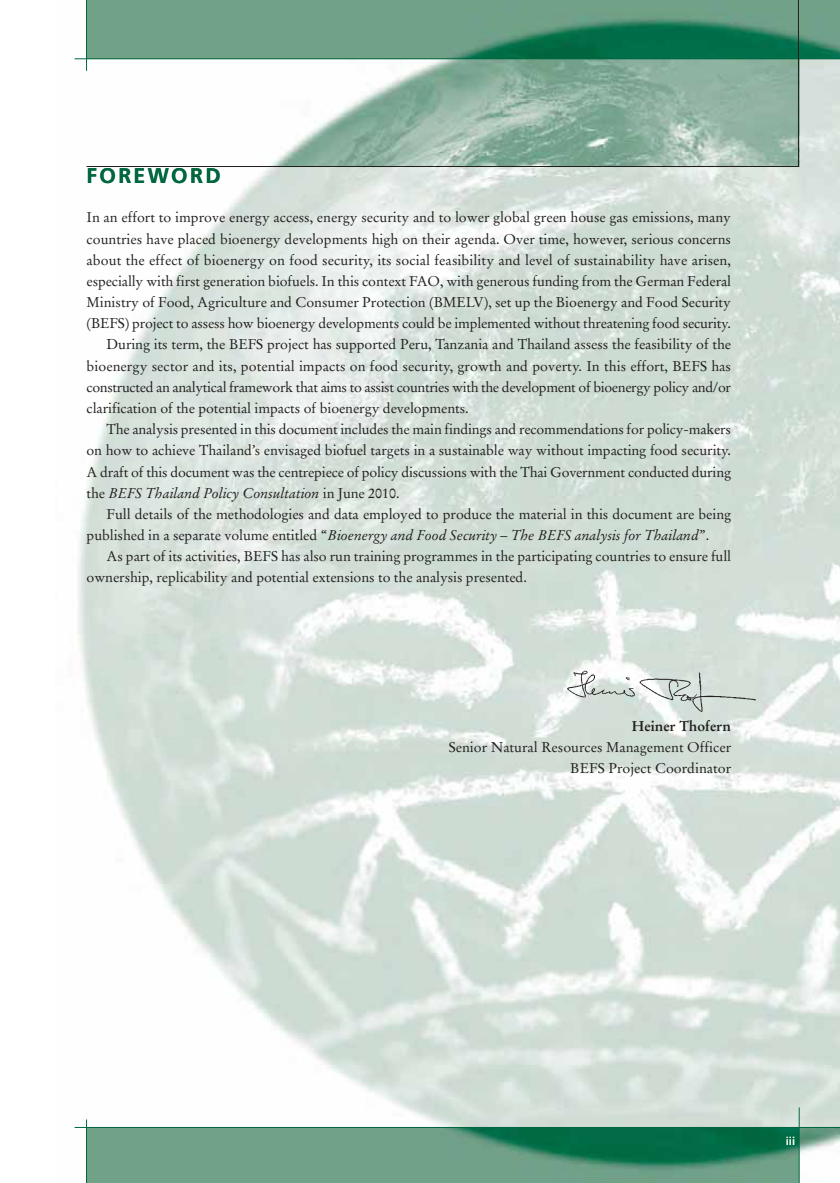
<style>
.page{position:relative;width:840px;height:1183px;background:#fff}
.page>*{position:absolute;margin:0;border:0;box-sizing:border-box;transform-origin:0 0}
.t1{font:700 21.15px "Frutiger LT Std";letter-spacing:.11em;color:#00673e}
.t2{font:14.1px/21.1px "Stempel Garamond";letter-spacing:-.005em;color:#201e1d;text-align:right}
.t3{font:italic 14.1px "Stempel Garamond";letter-spacing:-.005em;color:#201e1d}
.t4{font:14.1px "Stempel Garamond";letter-spacing:-.025em;color:#201e1d}
.t5{font:700 14.1px "Stempel Garamond";color:#201e1d}
.t6{font:700 11.25px "Frutiger LT Std";color:#fff}
.s1{font-style:normal}
</style>
<div class="page">
<img style="left:74px;top:59px;width:764px;height:1069px">
<img style="left:74px;top:59px;width:12px;height:108px">
<img style="left:87px;top:1127px;width:711px;height:55px">
<svg style="left:799px;top:1127px;width:39px;height:55px"></svg>
<img style="left:798px;top:0;width:40px;height:58px">
<hr style="left:86px;top:1119px;width:1px;height:63px;background:#00673e">
<hr style="left:74px;top:1126px;width:764px;height:1px;background:#00673e">
<hr style="left:798px;top:1107px;width:1px;height:75px;background:#00673e">
<hr style="left:74px;top:58px;width:764px;height:1px;background:#00673e">
<svg style="left:86px;top:0;width:712px;height:167px"></svg>
<img style="left:561px;top:666px;width:198px;height:51px">
<h1 class="t1" style="left:86px;top:167px;width:136px">FOREWORD</h1>
<p class="t2" style="left:86px;top:208px;width:645px">In an effort to improve energy access, energy security and to lower global green house gas emissions, many</p>
<p class="t2" style="left:86px;top:229px;width:645px">countries have placed bioenergy developments high on their agenda. Over time, however, serious concerns</p>
<p class="t2" style="left:86px;top:250px;width:645px">about the effect of bioenergy on food security, its social feasibility and level of sustainability have arisen,</p>
<p class="t2" style="left:86px;top:272px;width:645px">especially with first generation biofuels. In this context FAO, with generous funding from the German Federal</p>
<p class="t2" style="left:86px;top:293px;width:645px">Ministry of Food, Agriculture and Consumer Protection (BMELV), set up the Bioenergy and Food Security</p>
<p class="t2" style="left:86px;top:314px;width:645px">(BEFS) project to assess how bioenergy developments could be implemented without threatening food security.</p>
<p class="t2" style="left:106px;top:335px;width:625px">During its term, the BEFS project has supported Peru, Tanzania and Thailand assess the feasibility of the</p>
<p class="t2" style="left:86px;top:356px;width:645px">bioenergy sector and its, potential impacts on food security, growth and poverty. In this effort, BEFS has</p>
<p class="t4" style="left:86px;top:381px;width:645px">constructed an analytical framework that aims to assist countries with the development of bioenergy policy and/or</p>
<p class="t2" style="left:86px;top:399px;width:383px">clarification of the potential impacts of bioenergy developments.</p>
<p class="t2" style="left:106px;top:420px;width:625px">The analysis presented in this document includes the main findings and recommendations for policy-makers</p>
<p class="t2" style="left:86px;top:441px;width:645px">on how to achieve Thailand’s envisaged biofuel targets in a sustainable way without impacting food security.</p>
<p class="t2" style="left:86px;top:462px;width:645px">A draft of this document was the centrepiece of policy discussions with the Thai Government conducted during</p>
<p class="t3" style="left:86px;top:486px;width:314px"><span class="s1">the</span> BEFS Thailand Policy Consultation <span class="s1">in June 2010.</span></p>
<p class="t2" style="left:106px;top:504px;width:625px">Full details of the methodologies and data employed to produce the material in this document are being</p>
<p class="t3" style="left:86px;top:529px;width:624px"><span class="s1">published in a separate volume entitled “</span>Bioenergy and Food Security – The BEFS analysis for Thailand<span class="s1">”.</span></p>
<p class="t2" style="left:106px;top:547px;width:625px">As part of its activities, BEFS has also run training programmes in the participating countries to ensure full</p>
<p class="t2" style="left:86px;top:568px;width:441px">ownership, replicability and potential extensions to the analysis presented.</p>
<p class="t5" style="left:631px;top:719px;width:101px">Heiner Thofern</p>
<p class="t2" style="left:448px;top:737px;width:284px">Senior Natural Resources Management Officer<br>BEFS Project Coordinator</p>
<p class="t6" style="left:785px;top:1135px;width:11px">iii</p>
</div>
